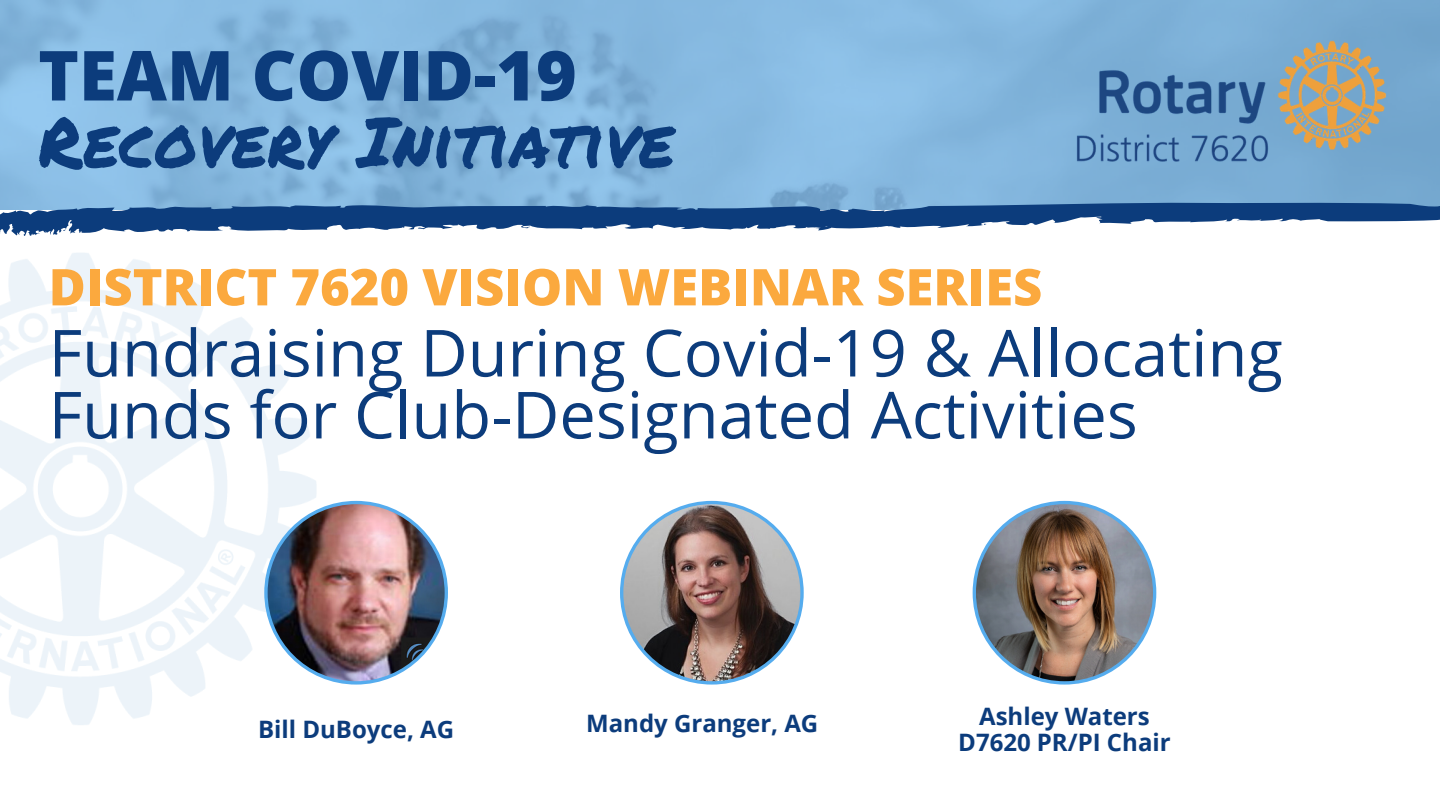
<style>
.page{position:relative;width:1440px;height:810px;background:#fff}
.page>*{position:absolute;margin:0;border:0;box-sizing:border-box;transform-origin:0 0}
.t1{font:69.1px "Permanent Marker";color:#0c3c7c}
.t2{font:800 69.1px "Open Sans";color:#0c3c7c}
.t3{font:65px/61.9px "Open Sans";color:#0c3c7c}
.t4{font:800 50.7px "Open Sans";color:#fba93e}
.t5{font:700 24px/26.2px "Open Sans";color:#0c3c7c;text-align:center}
</style>
<div class="page">
<svg style="left:0;top:0;width:1440px;height:200px;background:#84b7de"></svg>
<img style="left:1041px;top:26px;width:363px;height:157px">
<img style="left:0;top:150px;width:418px;height:575px">
<svg style="left:0;top:200px;width:1440px;height:37px;fill:#0c3c7c"></svg>
<img style="left:264px;top:501px;width:184px;height:184px">
<svg style="left:620px;top:501px;width:184px;height:184px"></svg>
<img style="left:973px;top:501px;width:183px;height:184px">
<p class="t2" style="left:38px;top:27px;width:540px">TEAM COVID-19</p>
<p class="t1" style="left:38px;top:91px;width:638px">Recovery Initiative</p>
<p class="t4" style="left:49px;top:251px;width:995px">DISTRICT 7620 VISION WEBINAR SERIES</p>
<p class="t3" style="left:49px;top:320px;width:1236px">Fundraising During Covid-19 &amp; Allocating<br>Funds for Club-Designated Activities</p>
<p class="t5" style="left:258px;top:715px;width:197px">Bill DuBoyce, AG</p>
<p class="t5" style="left:586px;top:709px;width:234px">Mandy Granger, AG</p>
<p class="t5" style="left:958px;top:703px;width:214px">Ashley Waters<br>D7620 PR/PI Chair</p>
</div>
